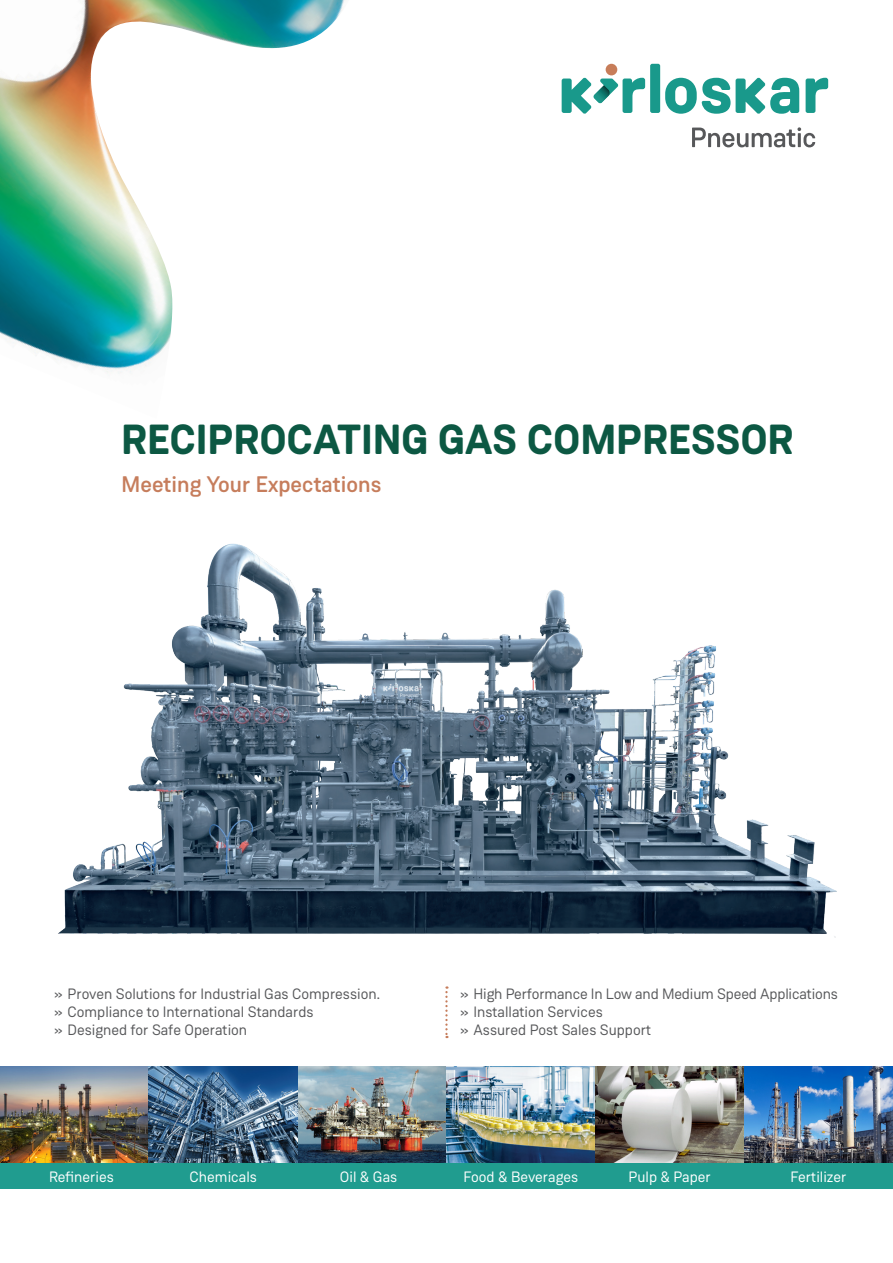
<style>
.page{position:relative;width:893px;height:1263px;background:#fff}
.page>*{position:absolute;margin:0;border:0;box-sizing:border-box;transform-origin:0 0}
.t1{font:700 42px "Weissenhof Grotesk";letter-spacing:.01em;color:#0c5843}
.Subhead{font:500 22.5px "Weissenhof Grotesk";color:#c67d5c}
.t2{font:15px "Weissenhof Grotesk";color:#57585a}
.Side_Bar_Caption{font:15px "Weissenhof Grotesk";color:#fff}
</style>
<div class="page">
<img style="left:83px;top:0;width:262px;height:49px">
<img style="left:0;top:7px;width:178px;height:367px">
<img style="left:0;top:7px;width:15px;height:11px">
<svg style="left:806px;top:78px;width:22px;height:35px"></svg>
<div style="left:650px;top:64px;width:10px;height:49px;background:#19998b;border-radius:2px"></div>
<svg style="left:665px;top:78px;width:134px;height:36px"></svg>
<div style="left:606px;top:64px;width:11px;height:11px;background:#c77d59;border-radius:50%"></div>
<svg style="left:562px;top:78px;width:83px;height:36px"></svg>
<img style="left:594px;top:91px;width:16px;height:12px">
<svg style="left:692px;top:127px;width:123px;height:20px"></svg>
<div style="left:0;top:1124px;width:893px;height:65px;background:#209c8f"></div>
<img style="left:0;top:1067px;width:893px;height:96px">
<img style="left:58px;top:543px;width:779px;height:395px">
<svg style="left:445px;top:986px;width:3px;height:52px"></svg>
<p class="t1" style="left:122px;top:413px;width:674px">RECIPROCATING GAS COMPRESSOR</p>
<p class="Subhead" style="left:122px;top:471px;width:262px">Meeting Your Expectations</p>
<p class="t2" style="left:54px;top:985px;width:328px">» Proven Solutions for Industrial Gas Compression.</p>
<p class="t2" style="left:54px;top:1003px;width:261px">» Compliance to International Standards</p>
<p class="t2" style="left:54px;top:1021px;width:195px">» Designed for Safe Operation</p>
<p class="t2" style="left:460px;top:985px;width:379px">» High Performance In Low and Medium Speed Applications</p>
<p class="t2" style="left:460px;top:1003px;width:144px">» Installation Services</p>
<p class="t2" style="left:460px;top:1021px;width:193px">» Assured Post Sales Support</p>
<p class="Side_Bar_Caption" style="left:49px;top:1168px;width:67px">Refineries</p>
<p class="Side_Bar_Caption" style="left:190px;top:1168px;width:69px">Chemicals</p>
<p class="Side_Bar_Caption" style="left:340px;top:1168px;width:59px">Oil &amp; Gas</p>
<p class="Side_Bar_Caption" style="left:464px;top:1168px;width:116px">Food &amp; Beverages</p>
<p class="Side_Bar_Caption" style="left:629px;top:1168px;width:84px">Pulp &amp; Paper</p>
<p class="Side_Bar_Caption" style="left:791px;top:1168px;width:57px">Fertilizer</p>
</div>
